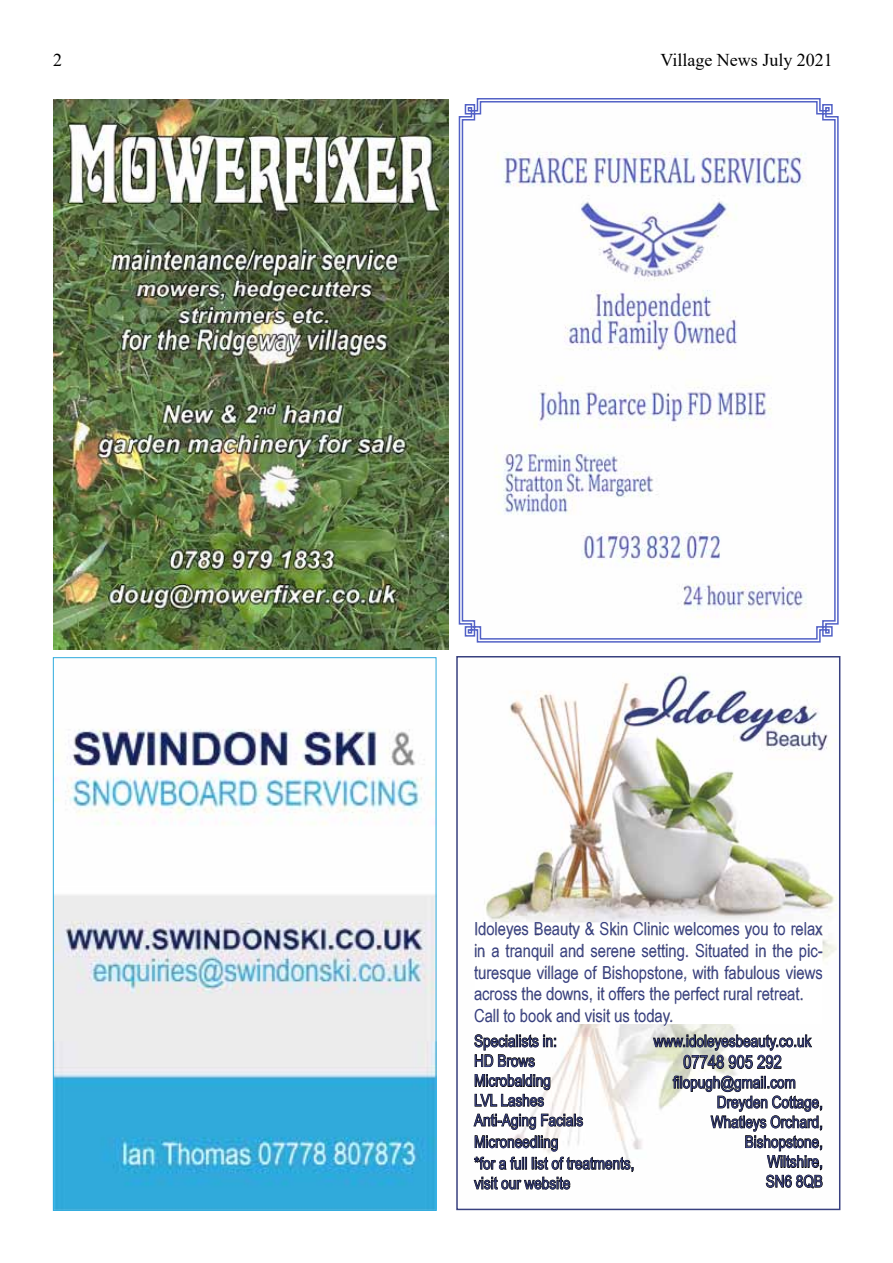
<style>
.page{position:relative;width:893px;height:1263px;background:#fff}
.page>*{position:absolute;margin:0;border:0;box-sizing:border-box;transform-origin:0 0}
.t1{font:18px/21.6px "Arial Narrow";color:#38407f}
.t2{font:18px "Times New Roman";color:#000}
.t3{font:16.5px/19.8px "Arial Narrow";color:#38407f}
</style>
<div class="page">
<svg style="left:458px;top:98px;width:381px;height:545px"></svg>
<svg style="left:461px;top:100px;width:375px;height:540px"></svg>
<img style="left:53px;top:100px;width:395px;height:549px">
<img style="left:55px;top:729px;width:379px;height:479px">
<img style="left:484px;top:673px;width:353px;height:477px">
<div style="left:456px;top:656px;width:384px;height:554px;border:2px solid #38407f"></div>
<div style="left:469px;top:914px;width:373px;height:114px;background:#fff"></div>
<svg style="left:474px;top:1034px;width:82px;height:33px"></svg>
<svg style="left:474px;top:1074px;width:77px;height:33px"></svg>
<svg style="left:473px;top:1113px;width:161px;height:77px"></svg>
<svg style="left:653px;top:1034px;width:159px;height:35px"></svg>
<svg style="left:672px;top:1075px;width:151px;height:114px"></svg>
<p class="t2" style="left:53px;top:48px;width:10px">2</p>
<p class="t2" style="left:660px;top:48px;width:174px">Village News July 2021</p>
<p class="t1" style="left:474px;top:917px;width:350px">Idoleyes Beauty &amp; Skin Clinic welcomes you to relax in a tranquil and serene setting. Situated in the pic&shy;turesque village of Bishopstone, with fabulous views across the downs, it offers the perfect rural retreat.<br>Call to book and visit us today.</p>
<p class="t3" style="left:474px;top:1030px;width:111px">Specialists in:<br>HD Brows<br>Microbalding<br>LVL Lashes<br>Anti-Aging Facials</p>
<p class="t3" style="left:474px;top:1130px;width:162px;line-height:21.6px">Microneedling<br>*for a full list of treatments,</p>
<p class="t3" style="left:474px;top:1172px;width:98px">visit our website</p>
<p class="t3" style="left:654px;top:1030px;width:159px">www.idoleyesbeauty.co.uk</p>
<p class="t1" style="left:683px;top:1050px;width:100px">07748 905 292</p>
<p class="t3" style="left:673px;top:1072px;width:124px">filopugh@gmail.com</p>
<p class="t3" style="left:717px;top:1091px;width:108px">Dreyden Cottage,</p>
<p class="t3" style="left:711px;top:1111px;width:114px">Whatleys Orchard,</p>
<p class="t3" style="left:745px;top:1131px;width:80px">Bishopstone,</p>
<p class="t3" style="left:767px;top:1151px;width:57px">Wiltshire,</p>
<p class="t3" style="left:766px;top:1171px;width:59px">SN6 8QB</p>
</div>
